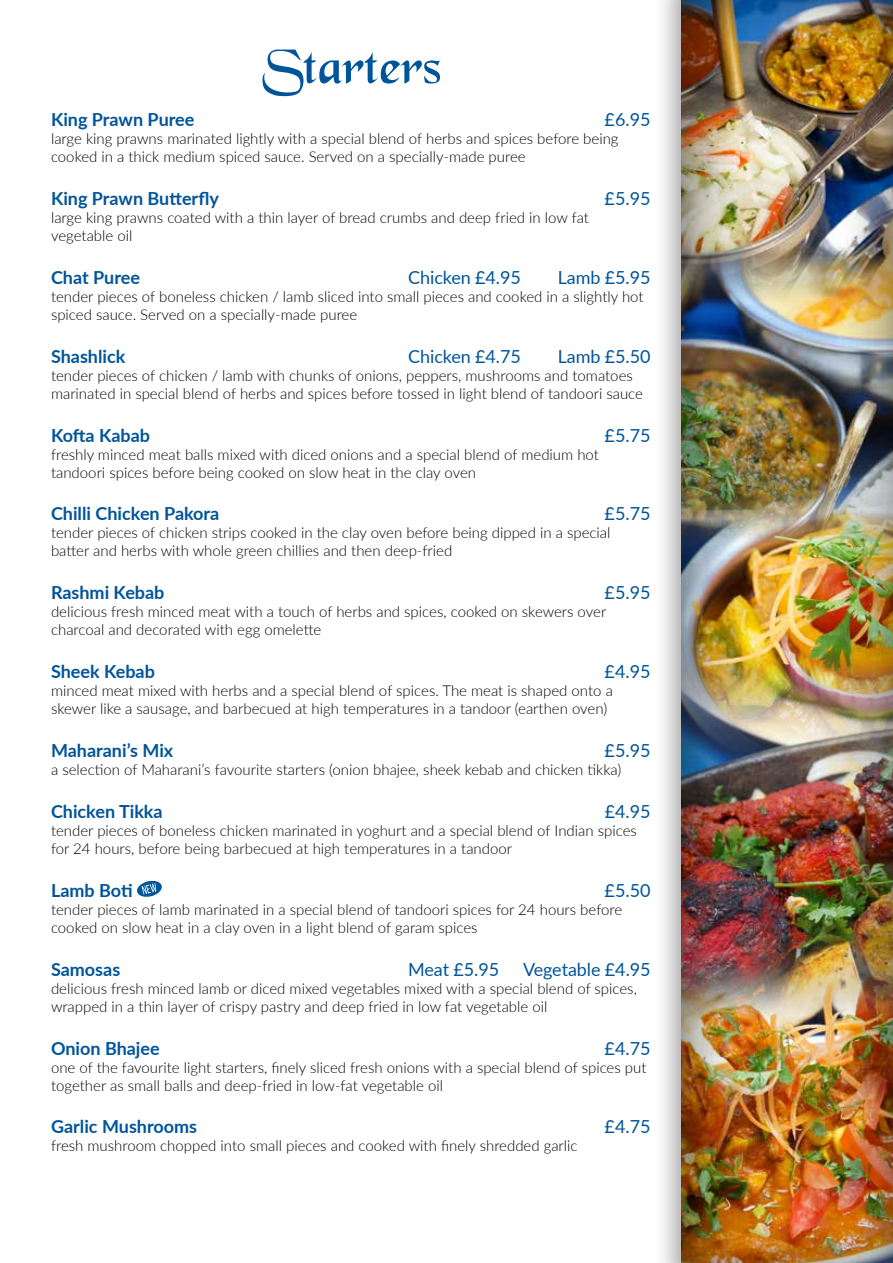
<style>
.page{position:relative;width:893px;height:1263px;background:#fff}
.page>*{position:absolute;margin:0;border:0;box-sizing:border-box;transform-origin:0 0}
.t1{font:54px "Black Chancery";color:#00549a}
.t2{font:700 18px "Lato";color:#00549a}
.t3{font:18px "Lato";letter-spacing:-.005em;color:#00549a}
.t4{font:300 15px/18px "Lato";color:#000}
</style>
<div class="page">
<svg style="left:137px;top:880px;width:25px;height:17px"></svg>
<div style="left:652px;top:0;width:241px;height:1263px;background:#000;opacity:.35"></div>
<div style="left:682px;top:454px;width:211px;height:329px;background:#000;opacity:.75"></div>
<div style="left:682px;top:662px;width:211px;height:398px;background:#000;opacity:.75"></div>
<div style="left:682px;top:963px;width:211px;height:300px;background:#000;opacity:.75"></div>
<div style="left:682px;top:0;width:211px;height:304px;background:#000;opacity:.75"></div>
<div style="left:682px;top:247px;width:211px;height:298px;background:#000;opacity:.75"></div>
<h1 class="t1" style="left:262px;top:47px;width:180px">Starters</h1>
<p class="t2" style="left:51px;top:106px;width:145px">King Prawn Puree</p>
<p class="t3" style="left:605px;top:107px;width:48px">£6.95</p>
<p class="t4" style="left:51px;top:129px;width:569px">large king prawns marinated lightly with a special blend of herbs and spices before being cooked in a thick medium spiced sauce. Served on a specially-made puree</p>
<p class="t2" style="left:51px;top:185px;width:169px">King Prawn Butterfly</p>
<p class="t3" style="left:605px;top:186px;width:48px">£5.95</p>
<p class="t4" style="left:51px;top:208px;width:540px">large king prawns coated with a thin layer of bread crumbs and deep fried in low fat vegetable oil</p>
<p class="t2" style="left:51px;top:264px;width:91px">Chat Puree</p>
<p class="t3" style="left:408px;top:264px;width:114px">Chicken £4.95</p>
<p class="t3" style="left:558px;top:264px;width:94px">Lamb £5.95</p>
<p class="t4" style="left:51px;top:287px;width:594px">tender pieces of boneless chicken / lamb sliced into small pieces and cooked in a slightly hot spiced sauce. Served on a specially-made puree</p>
<p class="t2" style="left:51px;top:343px;width:76px">Shashlick</p>
<p class="t3" style="left:408px;top:343px;width:114px">Chicken £4.75</p>
<p class="t3" style="left:558px;top:343px;width:94px">Lamb £5.50</p>
<p class="t4" style="left:51px;top:366px;width:593px">tender pieces of chicken / lamb with chunks of onions, peppers, mushrooms and tomatoes marinated in special blend of herbs and spices before tossed in light blend of tandoori sauce</p>
<p class="t2" style="left:51px;top:422px;width:101px">Kofta Kabab</p>
<p class="t3" style="left:605px;top:422px;width:48px">£5.75</p>
<p class="t4" style="left:51px;top:445px;width:549px">freshly minced meat balls mixed with diced onions and a special blend of medium hot tandoori spices before being cooked on slow heat in the clay oven</p>
<p class="t2" style="left:51px;top:501px;width:170px">Chilli Chicken Pakora</p>
<p class="t3" style="left:605px;top:501px;width:48px">£5.75</p>
<p class="t4" style="left:51px;top:523px;width:561px">tender pieces of chicken strips cooked in the clay oven before being dipped in a special batter and herbs with whole green chillies and then deep-fried</p>
<p class="t2" style="left:51px;top:579px;width:115px">Rashmi Kebab</p>
<p class="t3" style="left:605px;top:580px;width:48px">£5.95</p>
<p class="t4" style="left:51px;top:602px;width:557px">delicious fresh minced meat with a touch of herbs and spices, cooked on skewers over charcoal and decorated with egg omelette</p>
<p class="t2" style="left:51px;top:658px;width:105px">Sheek Kebab</p>
<p class="t3" style="left:605px;top:659px;width:48px">£4.95</p>
<p class="t4" style="left:51px;top:681px;width:563px">minced meat mixed with herbs and a special blend of spices. The meat is shaped onto a skewer like a sausage, and barbecued at high temperatures in a tandoor (earthen oven)</p>
<p class="t2" style="left:51px;top:737px;width:124px">Maharani’s Mix</p>
<p class="t3" style="left:605px;top:738px;width:48px">£5.95</p>
<p class="t4" style="left:51px;top:760px;width:572px">a selection of Maharani’s favourite starters (onion bhajee, sheek kebab and chicken tikka)</p>
<p class="t2" style="left:51px;top:798px;width:113px">Chicken Tikka</p>
<p class="t3" style="left:605px;top:798px;width:47px">£4.95</p>
<p class="t4" style="left:51px;top:821px;width:587px">tender pieces of boneless chicken marinated in yoghurt and a special blend of Indian spices for 24 hours, before being barbecued at high temperatures in a tandoor</p>
<p class="t2" style="left:51px;top:877px;width:83px">Lamb Boti</p>
<p class="t3" style="left:605px;top:877px;width:48px">£5.50</p>
<p class="t4" style="left:51px;top:900px;width:573px">tender pieces of lamb marinated in a special blend of tandoori spices for 24 hours before cooked on slow heat in a clay oven in a light blend of garam spices</p>
<p class="t2" style="left:51px;top:956px;width:71px">Samosas</p>
<p class="t3" style="left:408px;top:956px;width:93px">Meat £5.95</p>
<p class="t3" style="left:523px;top:956px;width:129px">Vegetable £4.95</p>
<p class="t4" style="left:51px;top:979px;width:587px">delicious fresh minced lamb or diced mixed vegetables mixed with a special blend of spices, wrapped in a thin layer of crispy pastry and deep fried in low fat vegetable oil</p>
<p class="t2" style="left:51px;top:1035px;width:110px">Onion Bhajee</p>
<p class="t3" style="left:605px;top:1035px;width:48px">£4.75</p>
<p class="t4" style="left:51px;top:1057px;width:597px">one of the favourite light starters, finely sliced fresh onions with a special blend of spices put together as small balls and deep-fried in low-fat vegetable oil</p>
<p class="t2" style="left:51px;top:1113px;width:148px">Garlic Mushrooms</p>
<p class="t3" style="left:605px;top:1114px;width:48px">£4.75</p>
<p class="t4" style="left:51px;top:1136px;width:528px">fresh mushroom chopped into small pieces and cooked with finely shredded garlic</p>
</div>
